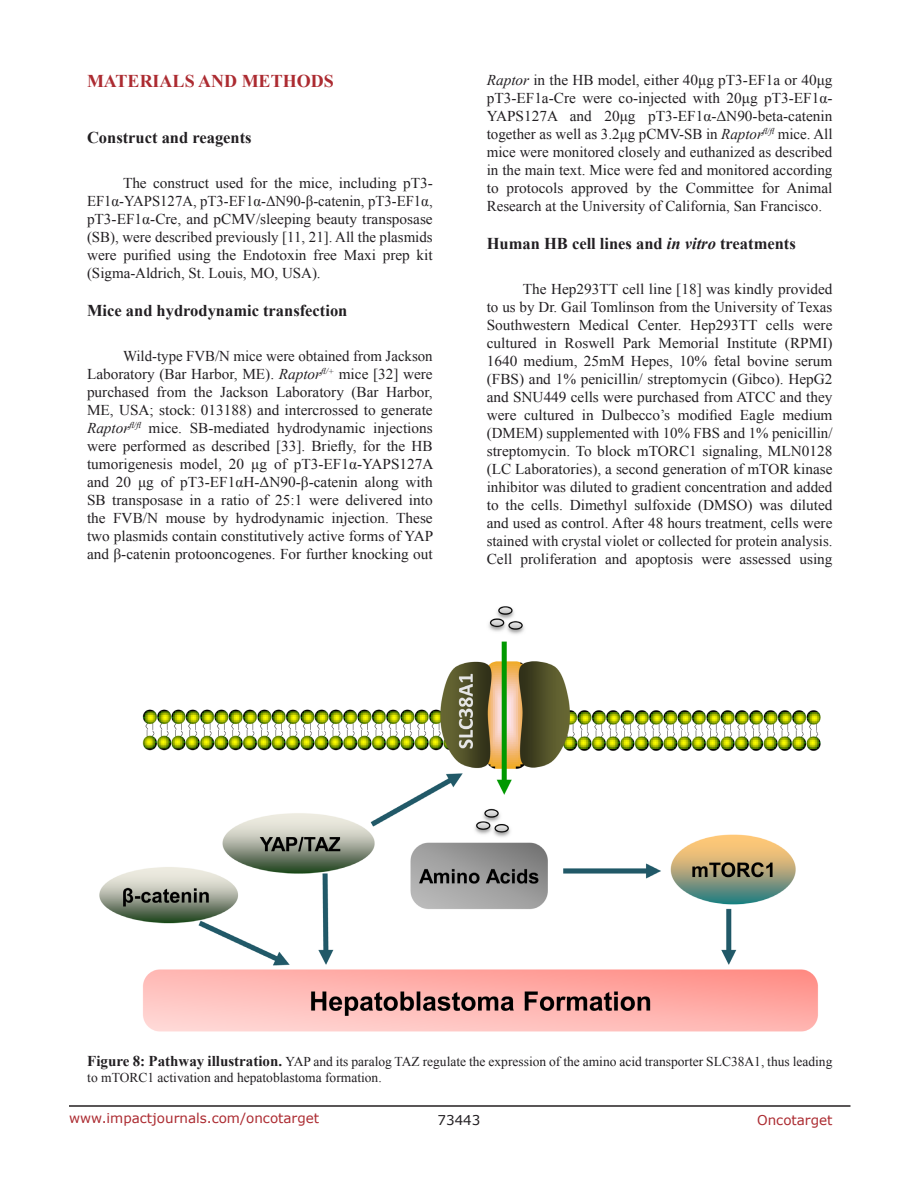
<style>
.page{position:relative;width:918px;height:1188px;background:#fff}
.page>*{position:absolute;margin:0;border:0;box-sizing:border-box;transform-origin:0 0}
.Heading{font:700 18px "Times New Roman";color:#ac2b31}
.SubHeading{font:700 16.5px "Times New Roman";color:#221f22}
.BodyText{font:15px/18px "Times New Roman";color:#221f22;text-align:justify}
.FigureText{font:13.5px/16.2px "Times New Roman";color:#221f22}
.t1{font:13.5px "Verdana";color:#ac2b31}
.t2{font:13.5px "Verdana";color:#221f22}
.s1{font-style:italic}
.s2{font-weight:700;font-size:15px}
</style>
<div class="page">
<hr style="left:69px;top:1105px;width:781px;height:2px;background:#231f20">
<img style="left:99px;top:606px;width:722px;height:426px">
<p class="Heading" style="left:87px;top:69px;width:248px">MATERIALS AND METHODS</p>
<p class="SubHeading" style="left:87px;top:126px;width:166px">Construct and reagents</p>
<p class="BodyText" style="left:87px;top:174px;width:347px;text-indent:36px">The construct used for the mice, including pT3- EF1α-YAPS127A, pT3-EF1α-ΔN90-β-catenin, pT3-EF1α, pT3-EF1α-Cre, and pCMV/sleeping beauty transposase (SB), were described previously [11, 21]. All the plasmids were purified using the Endotoxin free Maxi prep kit (Sigma-Aldrich, St. Louis, MO, USA).</p>
<p class="SubHeading" style="left:87px;top:299px;width:262px">Mice and hydrodynamic transfection</p>
<p class="BodyText" style="left:87px;top:347px;width:348px;text-indent:36px">Wild-type FVB/N mice were obtained from Jackson Laboratory (Bar Harbor, ME). <span class="s1">Raptor</span><sup>fl/+</sup> mice [32] were purchased from the Jackson Laboratory (Bar Harbor, ME, USA; stock: 013188) and intercrossed to generate <span class="s1">Raptor</span><sup>fl/fl</sup> mice. SB-mediated hydrodynamic injections were performed as described [33]. Briefly, for the HB tumorigenesis model, 20 μg of pT3-EF1α-YAPS127A and 20 μg of pT3-EF1αH-ΔN90-β-catenin along with SB transposase in a ratio of 25:1 were delivered into the FVB/N mouse by hydrodynamic injection. These two plasmids contain constitutively active forms of YAP and β-catenin protooncogenes. For further knocking out</p>
<p class="BodyText" style="left:487px;top:71px;width:347px"><span class="s1">Raptor</span> in the HB model, either 40μg pT3-EF1a or 40μg pT3-EF1a-Cre were co-injected with 20μg pT3-EF1α-YAPS127A and 20μg pT3-EF1α-ΔN90-beta-catenin together as well as 3.2μg pCMV-SB in <span class="s1">Raptor</span><sup>fl/fl</sup> mice. All mice were monitored closely and euthanized as described in the main text. Mice were fed and monitored according to protocols approved by the Committee for Animal Research at the University of California, San Francisco.</p>
<p class="SubHeading" style="left:487px;top:232px;width:311px">Human HB cell lines and <span class="s1">in vitro</span> treatments</p>
<p class="BodyText" style="left:487px;top:280px;width:347px;text-indent:36px">The Hep293TT cell line [18] was kindly provided to us by Dr. Gail Tomlinson from the University of Texas Southwestern Medical Center. Hep293TT cells were cultured in Roswell Park Memorial Institute (RPMI)<br>1640 medium, 25mM Hepes, 10% fetal bovine serum (FBS) and 1% penicillin/ streptomycin (Gibco). HepG2 and SNU449 cells were purchased from ATCC and they were cultured in Dulbecco’s modified Eagle medium (DMEM) supplemented with 10% FBS and 1% penicillin/ streptomycin. To block mTORC1 signaling, MLN0128 (LC Laboratories), a second generation of mTOR kinase inhibitor was diluted to gradient concentration and added to the cells. Dimethyl sulfoxide (DMSO) was diluted and used as control. After 48 hours treatment, cells were stained with crystal violet or collected for protein analysis.<br>Cell proliferation and apoptosis were assessed using</p>
<p class="FigureText" style="left:87px;top:1053px;width:747px"><span class="s2">Figure 8: Pathway illustration.</span> YAP and its paralog TAZ regulate the expression of the amino acid transporter SLC38A1, thus leading to mTORC1 activation and hepatoblastoma formation.</p>
<p class="t1" style="left:69px;top:1109px;width:252px">www.impactjournals.com/oncotarget</p>
<p class="t2" style="left:438px;top:1111px;width:44px">73443</p>
<p class="t1" style="left:757px;top:1111px;width:77px">Oncotarget</p>
</div>
